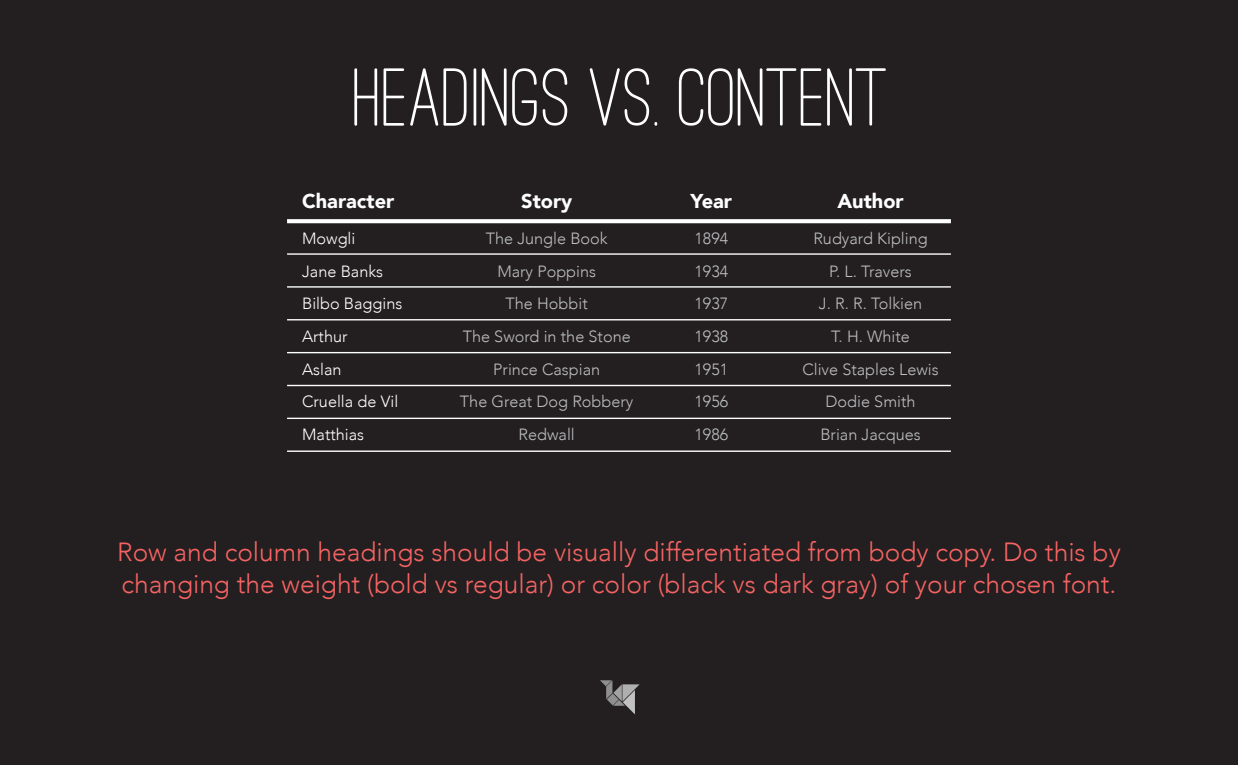
<style>
.page{position:relative;width:1238px;height:765px;background:#231f20}
.page>*{position:absolute;margin:0;border:0;box-sizing:border-box;transform-origin:0 0}
.t1{font:500 85px "Ostrich Sans Rounded";color:#fff}
.t2{font:300 26.25px/31.5px "Avenir";color:#f76363}
.t3{font:900 20px "Avenir";color:#fff}
.t4{font:300 16.25px "Avenir";color:#bcbec0}
.t5{font:300 16.25px "Avenir";color:#fff}
</style>
<div class="page">
<svg style="left:287px;top:219px;width:664px;height:4px;background:#f7f7f7"></svg>
<hr style="left:287px;top:451px;width:664px;height:1px;background:#fff">
<svg style="left:600px;top:680px;width:40px;height:34px"></svg>
<hr style="left:287px;top:253px;width:664px;height:2px;background:#fff">
<hr style="left:287px;top:286px;width:664px;height:2px;background:#fff">
<hr style="left:287px;top:319px;width:664px;height:1px;background:#fff">
<hr style="left:287px;top:352px;width:664px;height:1px;background:#fff">
<hr style="left:287px;top:385px;width:664px;height:1px;background:#fff">
<hr style="left:287px;top:418px;width:664px;height:1px;background:#fff">
<h1 class="t1" style="left:353px;top:47px;width:537px">HEADINGS VS. CONTENT</h1>
<p class="t3" style="left:302px;top:184px;width:94px">Character</p>
<p class="t3" style="left:521px;top:184px;width:53px">Story</p>
<p class="t3" style="left:691px;top:184px;width:43px">Year</p>
<p class="t3" style="left:837px;top:184px;width:68px">Author</p>
<p class="t5" style="left:302px;top:229px;width:55px">Mowgli</p>
<p class="t4" style="left:486px;top:229px;width:123px">The Jungle Book</p>
<p class="t4" style="left:694px;top:229px;width:35px">1894</p>
<p class="t4" style="left:813px;top:229px;width:116px">Rudyard Kipling</p>
<p class="t5" style="left:302px;top:261px;width:83px">Jane Banks</p>
<p class="t4" style="left:497px;top:261px;width:100px">Mary Poppins</p>
<p class="t4" style="left:694px;top:261px;width:35px">1934</p>
<p class="t4" style="left:829px;top:261px;width:84px">P. L. Travers</p>
<p class="t5" style="left:302px;top:294px;width:102px">Bilbo Baggins</p>
<p class="t4" style="left:506px;top:294px;width:84px">The Hobbit</p>
<p class="t4" style="left:694px;top:294px;width:35px">1937</p>
<p class="t4" style="left:819px;top:294px;width:105px">J. R. R. Tolkien</p>
<p class="t5" style="left:302px;top:327px;width:47px">Arthur</p>
<p class="t4" style="left:463px;top:327px;width:170px">The Sword in the Stone</p>
<p class="t4" style="left:694px;top:327px;width:35px">1938</p>
<p class="t4" style="left:831px;top:327px;width:80px">T. H. White</p>
<p class="t5" style="left:302px;top:360px;width:41px">Aslan</p>
<p class="t4" style="left:493px;top:360px;width:108px">Prince Caspian</p>
<p class="t4" style="left:694px;top:360px;width:35px">1951</p>
<p class="t4" style="left:802px;top:360px;width:138px">Clive Staples Lewis</p>
<p class="t5" style="left:302px;top:392px;width:98px">Cruella de Vil</p>
<p class="t4" style="left:460px;top:392px;width:175px">The Great Dog Robbery</p>
<p class="t4" style="left:694px;top:392px;width:35px">1956</p>
<p class="t4" style="left:825px;top:392px;width:92px">Dodie Smith</p>
<p class="t5" style="left:302px;top:425px;width:64px">Matthias</p>
<p class="t4" style="left:519px;top:425px;width:58px">Redwall</p>
<p class="t4" style="left:694px;top:425px;width:35px">1986</p>
<p class="t4" style="left:820px;top:425px;width:102px">Brian Jacques</p>
<h2 class="t2" style="left:117px;top:537px;width:1005px">Row and column headings should be visually differentiated from body copy. Do this by changing the weight (bold vs regular) or color (black vs dark gray) of your chosen font.</h2>
</div>
